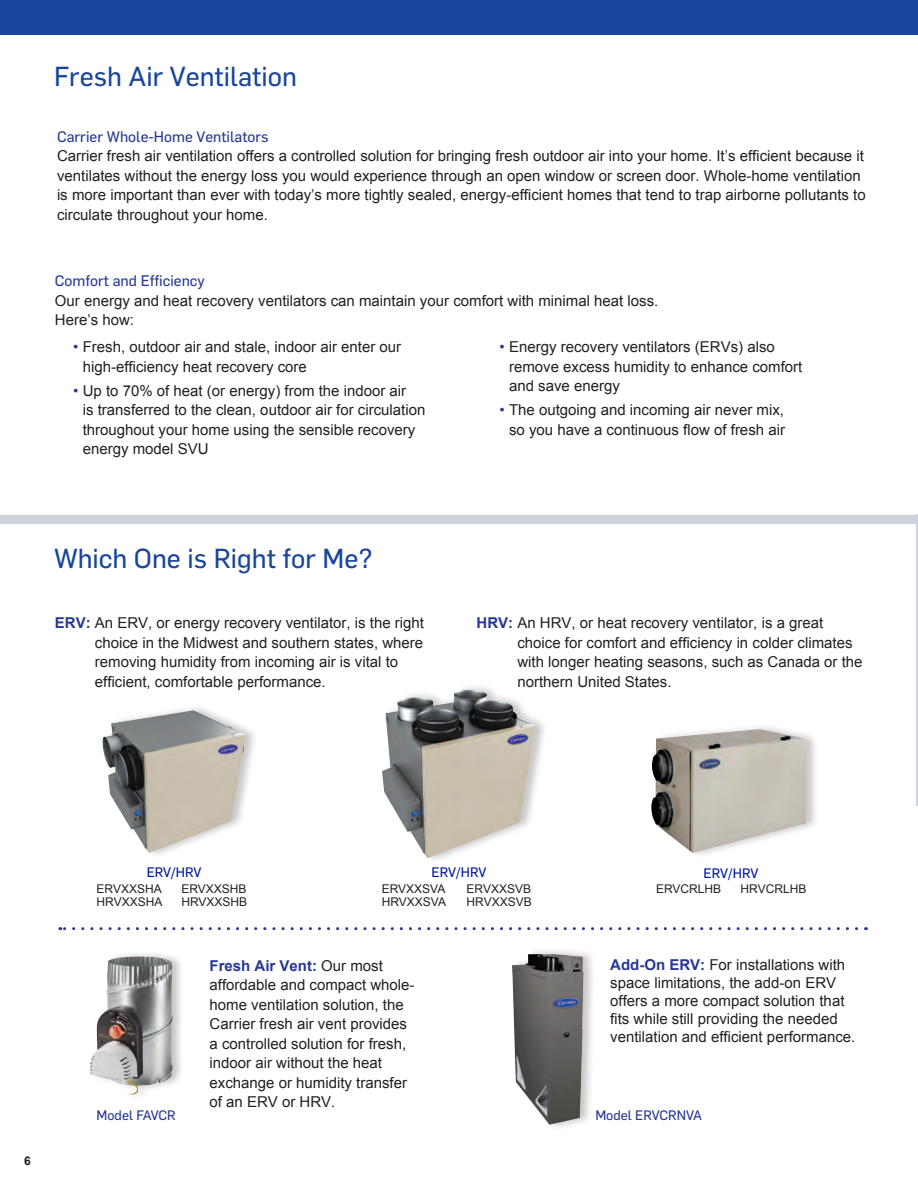
<style>
.page{position:relative;width:918px;height:1188px;background:#fff}
.page>*{position:absolute;margin:0;border:0;box-sizing:border-box;transform-origin:0 0}
.t1{font:27px "Flama Basic";color:#18469d}
.t2{font:15px/19.5px "Arial";color:#231f20}
.t3{font:13.5px "Flama Basic";color:#273895}
.t4{font:13.5px "Flama Basic";letter-spacing:-.005em;color:#00199f}
.t5{font:12px/13.5px "Arial";color:#231f20}
.t6{font:700 12px "Arial";color:#231f20}
.s1{font-family:"Flama Basic";color:#273895}
.s2{color:#273895}
.s3{font-weight:700;color:#273895}
</style>
<div class="page">
<div style="left:650px;top:723px;width:169px;height:136px;background:#231f20;opacity:.25"></div>
<img style="left:651px;top:729px;width:155px;height:124px">
<div style="left:101px;top:704px;width:157px;height:155px;background:#231f20;opacity:.25"></div>
<img style="left:101px;top:710px;width:144px;height:143px">
<hr style="left:917px;top:514px;width:1px;height:292px;background:#cdd2dd">
<div style="left:0;top:515px;width:918px;height:8px;background:#cdd2dd"></div>
<div style="left:89px;top:950px;width:96px;height:152px;background:#231f20;opacity:.25"></div>
<img style="left:90px;top:956px;width:83px;height:139px">
<div style="left:511px;top:947px;width:86px;height:184px;background:#231f20;opacity:.25"></div>
<img style="left:512px;top:954px;width:23px;height:35px">
<svg style="left:60px;top:927px;width:797px;height:3px"></svg>
<div style="left:0;top:0;width:918px;height:35px;background:#18469d"></div>
<div style="left:381px;top:683px;width:167px;height:182px;background:#231f20;opacity:.25"></div>
<img style="left:382px;top:690px;width:154px;height:168px">
<p class="t1" style="left:54px;top:57px;width:244px">Fresh Air Ventilation</p>
<p class="t2" style="left:57px;top:127px;width:810px"><span class="s1">Carrier Whole-Home Ventilators<br></span>Carrier fresh air ventilation offers a controlled solution for bringing fresh outdoor air into your home. It’s efficient because it ventilates without the energy loss you would experience through an open window or screen door. Whole-home ventilation is more important than ever with today’s more tightly sealed, energy-efficient homes that tend to trap airborne pollutants to circulate throughout your home.</p>
<p class="t2" style="left:55px;top:271px;width:605px"><span class="s1">Comfort and Efficiency<br></span>Our energy and heat recovery ventilators can maintain your comfort with minimal heat loss.<br>Here’s how:</p>
<p class="t2" style="left:83px;top:337px;width:320px;text-indent:-9px"><span class="s2">•</span> Fresh, outdoor air and stale, indoor air enter our high-efficiency heat recovery core</p>
<p class="t2" style="left:83px;top:381px;width:344px;text-indent:-9px"><span class="s2">•</span> Up to 70% of heat (or energy) from the indoor air<br>is transferred to the clean, outdoor air for circulation throughout your home using the sensible recovery energy model SVU</p>
<p class="t2" style="left:509px;top:337px;width:295px;text-indent:-9px"><span class="s2">•</span> Energy recovery ventilators (ERVs) also remove excess humidity to enhance comfort and save energy</p>
<p class="t2" style="left:500px;top:400px;width:287px;text-align:right"><span class="s2">•</span> The outgoing and incoming air never mix, so you have a continuous flow of fresh air</p>
<p class="t1" style="left:54px;top:540px;width:320px">Which One is Right for Me?</p>
<p class="t2" style="left:95px;top:613px;width:331px;text-indent:-40px"><span class="s3">ERV:</span> An ERV, or energy recovery ventilator, is the right choice in the Midwest and southern states, where removing humidity from incoming air is vital to efficient, comfortable performance.</p>
<p class="t2" style="left:517px;top:613px;width:347px;text-indent:-41px"><span class="s3">HRV:</span> An HRV, or heat recovery ventilator, is a great choice for comfort and efficiency in colder climates with longer heating seasons, such as Canada or the northern United States.</p>
<p class="t6" style="left:24px;top:1153px;width:8px">6</p>
<p class="t4" style="left:147px;top:863px;width:56px">ERV/HRV</p>
<p class="t5" style="left:97px;top:882px;width:67px">ERVXXSHA</p>
<p class="t5" style="left:97px;top:896px;width:67px">HRVXXSHA</p>
<p class="t5" style="left:181px;top:882px;width:67px">ERVXXSHB</p>
<p class="t5" style="left:181px;top:896px;width:67px">HRVXXSHB</p>
<p class="t4" style="left:432px;top:863px;width:56px">ERV/HRV</p>
<p class="t5" style="left:382px;top:882px;width:66px">ERVXXSVA<br>HRVXXSVA</p>
<p class="t5" style="left:467px;top:882px;width:66px">ERVXXSVB</p>
<p class="t5" style="left:467px;top:895px;width:67px">HRVXXSVB</p>
<p class="t2" style="left:210px;top:956px;width:207px"><span class="s3">Fresh Air Vent:</span> Our most affordable and compact whole&shy;home ventilation solution, the<br>Carrier fresh air vent provides a controlled solution for fresh, indoor air without the heat exchange or humidity transfer of an ERV or HRV.</p>
<p class="t4" style="left:704px;top:863px;width:56px">ERV/HRV</p>
<p class="t5" style="left:656px;top:883px;width:67px">ERVCRLHB</p>
<p class="t5" style="left:741px;top:883px;width:67px">HRVCRLHB</p>
<p class="t2" style="left:610px;top:956px;width:247px;line-height:18px"><span class="s3">Add-On ERV:</span> For installations with space limitations, the add-on ERV offers a more compact solution that fits while still providing the needed ventilation and efficient performance.</p>
<p class="t3" style="left:97px;top:1106px;width:81px">Model FAVCR</p>
<p class="t3" style="left:595px;top:1106px;width:108px">Model ERVCRNVA</p>
</div>
